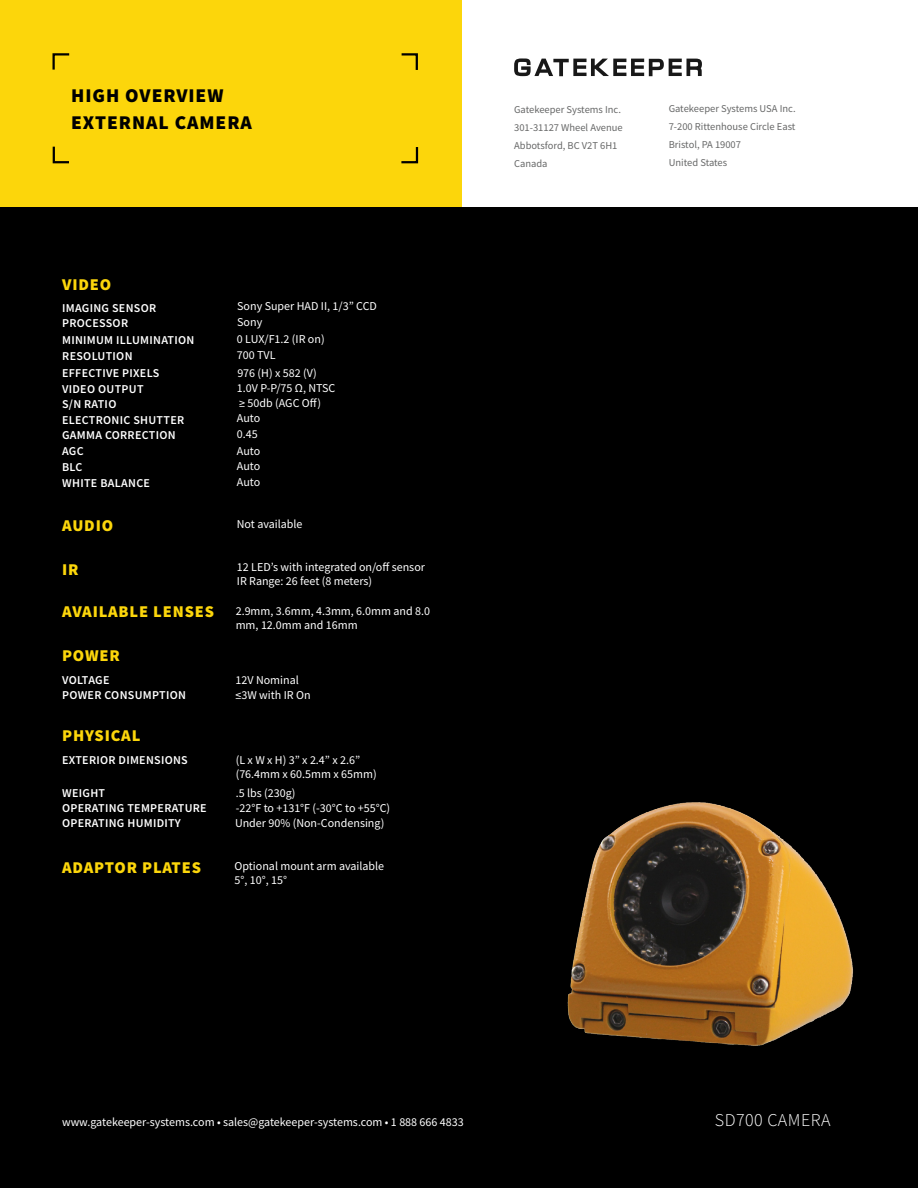
<style>
.page{position:relative;width:918px;height:1188px;background:#fff}
.page>*{position:absolute;margin:0;border:0;box-sizing:border-box;transform-origin:0 0}
.t1{font:900 19.5px/27px "Source Sans Pro";letter-spacing:.05em;color:#000}
.t2{font:300 18px "Source Sans Pro";letter-spacing:.025em;color:#fff}
.t3{font:900 16.5px "Source Sans Pro";letter-spacing:.05em;color:#fcd60b}
.t4{font:12px/15.3px "Source Sans Pro";color:#fff}
.t5{font:600 12px/16.5px "Source Sans Pro";letter-spacing:.025em;color:#fff}
.t6{font:10.5px/18px "Source Sans Pro";color:#666767}
</style>
<div class="page">
<div style="left:0;top:195px;width:918px;height:993px;background:#000"></div>
<div style="left:0;top:0;width:462px;height:207px;background:#fcd60b"></div>
<div style="left:462px;top:0;width:456px;height:207px;background:#fff"></div>
<svg style="left:52px;top:53px;width:18px;height:17px"></svg>
<svg style="left:401px;top:147px;width:18px;height:17px"></svg>
<svg style="left:52px;top:146px;width:17px;height:18px"></svg>
<svg style="left:401px;top:53px;width:17px;height:17px"></svg>
<svg style="left:514px;top:58px;width:188px;height:18px"></svg>
<img style="left:567px;top:802px;width:286px;height:244px">
<h1 class="t1" style="left:71px;top:82px;width:182px">HIGH OVERVIEW<br>EXTERNAL CAMERA</h1>
<h3 class="t3" style="left:62px;top:273px;width:51px">VIDEO</h3>
<p class="t5" style="left:62px;top:299px;width:96px">IMAGING SENSOR</p>
<p class="t5" style="left:62px;top:314px;width:134px">PROCESSOR<br>MINIMUM ILLUMINATION<br>RESOLUTION<br>EFFECTIVE PIXELS<br>VIDEO OUTPUT</p>
<p class="t4" style="left:237px;top:298px;width:141px">Sony Super HAD II, 1/3” CCD</p>
<p class="t4" style="left:237px;top:314px;width:89px;line-height:16.6px">Sony<br>0 LUX/F1.2 (IR on)</p>
<p class="t4" style="left:237px;top:365px;width:100px">976 (H) x 582 (V)<br>1.0V P-P/75 Ω, NTSC</p>
<p class="t4" style="left:237px;top:347px;width:40px">700 TVL</p>
<p class="t5" style="left:62px;top:396px;width:56px">S/N RATIO</p>
<p class="t4" style="left:237px;top:395px;width:86px">≥ 50db (AGC Off)<br>Auto<br>0.45</p>
<p class="t4" style="left:237px;top:444px;width:25px;line-height:14.5px">Auto<br>Auto</p>
<p class="t4" style="left:237px;top:474px;width:25px">Auto</p>
<p class="t4" style="left:237px;top:517px;width:67px">Not available</p>
<p class="t5" style="left:62px;top:411px;width:124px">ELECTRONIC SHUTTER</p>
<p class="t5" style="left:62px;top:427px;width:115px">GAMMA CORRECTION</p>
<p class="t5" style="left:62px;top:443px;width:23px">AGC</p>
<p class="t5" style="left:62px;top:458px;width:22px">BLC</p>
<p class="t5" style="left:62px;top:475px;width:89px">WHITE BALANCE</p>
<h3 class="t3" style="left:62px;top:514px;width:53px">AUDIO</h3>
<h3 class="t3" style="left:62px;top:558px;width:18px">IR</h3>
<p class="t4" style="left:237px;top:561px;width:190px;line-height:13.5px">12 LED’s with integrated on/off sensor<br>IR Range: 26 feet (8 meters)</p>
<h3 class="t3" style="left:62px;top:600px;width:153px">AVAILABLE LENSES</h3>
<p class="t4" style="left:236px;top:604px;width:196px;line-height:14.4px">2.9mm, 3.6mm, 4.3mm, 6.0mm and 8.0 mm, 12.0mm and 16mm</p>
<h3 class="t3" style="left:62px;top:644px;width:59px">POWER</h3>
<p class="t5" style="left:62px;top:672px;width:125px;line-height:15.1px">VOLTAGE<br>POWER CONSUMPTION</p>
<h3 class="t3" style="left:62px;top:724px;width:80px">PHYSICAL</h3>
<p class="t4" style="left:236px;top:672px;width:65px">12V Nominal</p>
<p class="t4" style="left:236px;top:687px;width:77px">≤3W with IR On</p>
<p class="t5" style="left:62px;top:752px;width:127px">EXTERIOR DIMENSIONS</p>
<p class="t5" style="left:62px;top:785px;width:146px;line-height:15.5px">WEIGHT<br>OPERATING TEMPERATURE<br>OPERATING HUMIDITY</p>
<p class="t4" style="left:236px;top:753px;width:142px;line-height:13.5px">(L x W x H) 3” x 2.4” x 2.6” (76.4mm x 60.5mm x 65mm)</p>
<p class="t4" style="left:235px;top:800px;width:157px">-22°F to +131°F (-30°C to +55°C)<br>Under 90% (Non-Condensing)</p>
<p class="t4" style="left:236px;top:785px;width:61px">.5 lbs (230g)</p>
<h3 class="t3" style="left:62px;top:856px;width:140px">ADAPTOR PLATES</h3>
<p class="t4" style="left:234px;top:859px;width:151px;line-height:14.4px">Optional mount arm available<br>5°, 10°, 15°</p>
<p class="t6" style="left:514px;top:100px;width:110px">Gatekeeper Systems Inc.<br>301-31127 Wheel Avenue<br>Abbotsford, BC V2T 6H1<br>Canada</p>
<p class="t6" style="left:669px;top:100px;width:128px">Gatekeeper Systems USA Inc.<br>7-200 Rittenhouse Circle East<br>Bristol, PA 19007<br>United States</p>
<p class="t4" style="left:62px;top:1114px;width:403px">www.gatekeeper-systems.com • sales@gatekeeper-systems.com • 1 888 666 4833</p>
<h2 class="t2" style="left:715px;top:1109px;width:117px">SD700 CAMERA</h2>
</div>
